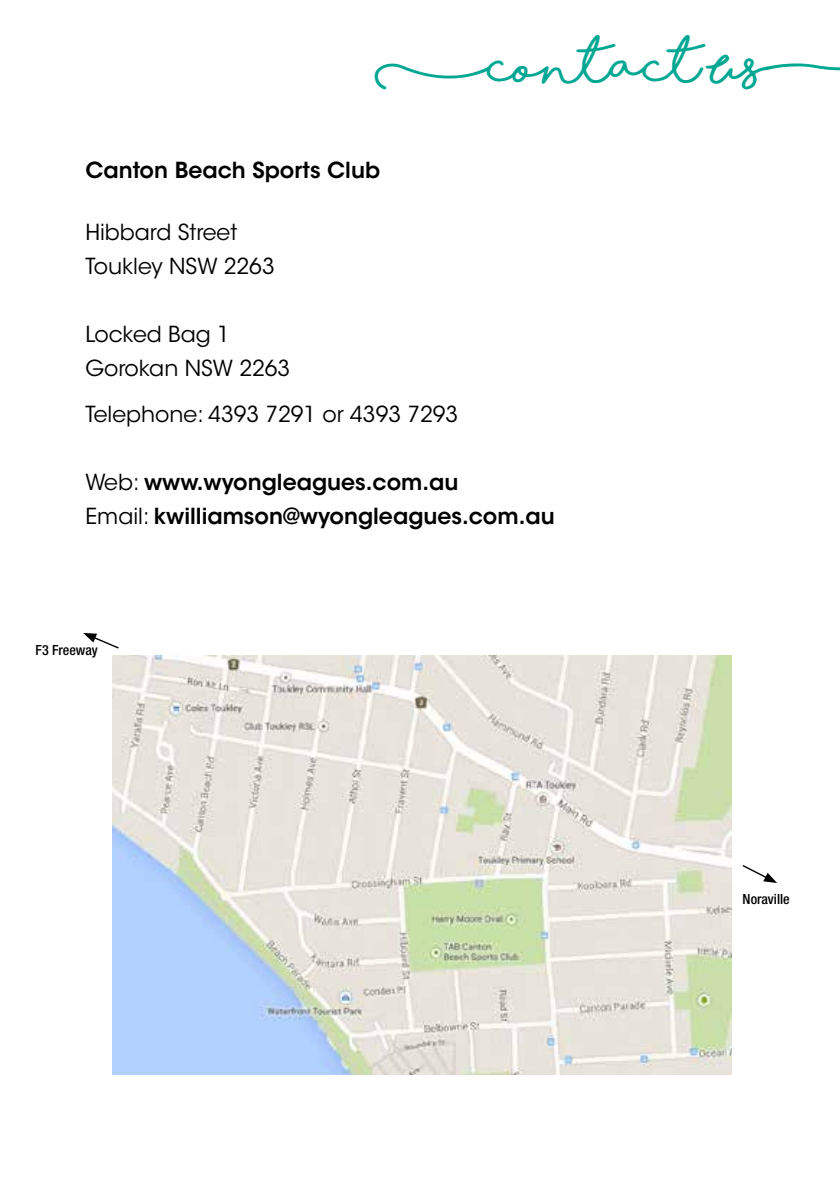
<style>
.page{position:relative;width:840px;height:1191px;background:#fff}
.page>*{position:absolute;margin:0;border:0;box-sizing:border-box;transform-origin:0 0}
.t1{font:700 48px "Shorelines Script";color:#00a792}
.t2{font:600 22px/34px "ITC Avant Garde Std";color:#000}
.t3{font:22px/34px "ITC Avant Garde Std";color:#000}
.t4{font:500 condensed 14px "Helvetica Neue LT Std";color:#000}
.s1{font-weight:400}
</style>
<div class="page">
<svg style="left:83px;top:633px;width:36px;height:16px"></svg>
<svg style="left:742px;top:865px;width:34px;height:18px"></svg>
<img style="left:112px;top:655px;width:618px;height:419px">
<h1 class="t1" style="left:374px;top:47px;width:506px">(contact Us)</h1>
<p class="t2" style="left:85px;top:153px;width:296px">Canton Beach Sports Club</p>
<p class="t3" style="left:85px;top:215px;width:191px">Hibbard Street<br>Toukley NSW 2263</p>
<p class="t3" style="left:85px;top:317px;width:206px">Locked Bag 1<br>Gorokan NSW 2263</p>
<p class="t3" style="left:85px;top:397px;width:374px">Telephone: 4393 7291 or 4393 7293</p>
<p class="t2" style="left:85px;top:465px;width:470px"><span class="s1">Web:</span> www.wyongleagues.com.au<br><span class="s1">Email:</span> kwilliamson@wyongleagues.com.au</p>
<p class="t4" style="left:35px;top:642px;width:64px">F3 Freeway</p>
<p class="t4" style="left:742px;top:890px;width:49px">Noraville</p>
</div>
